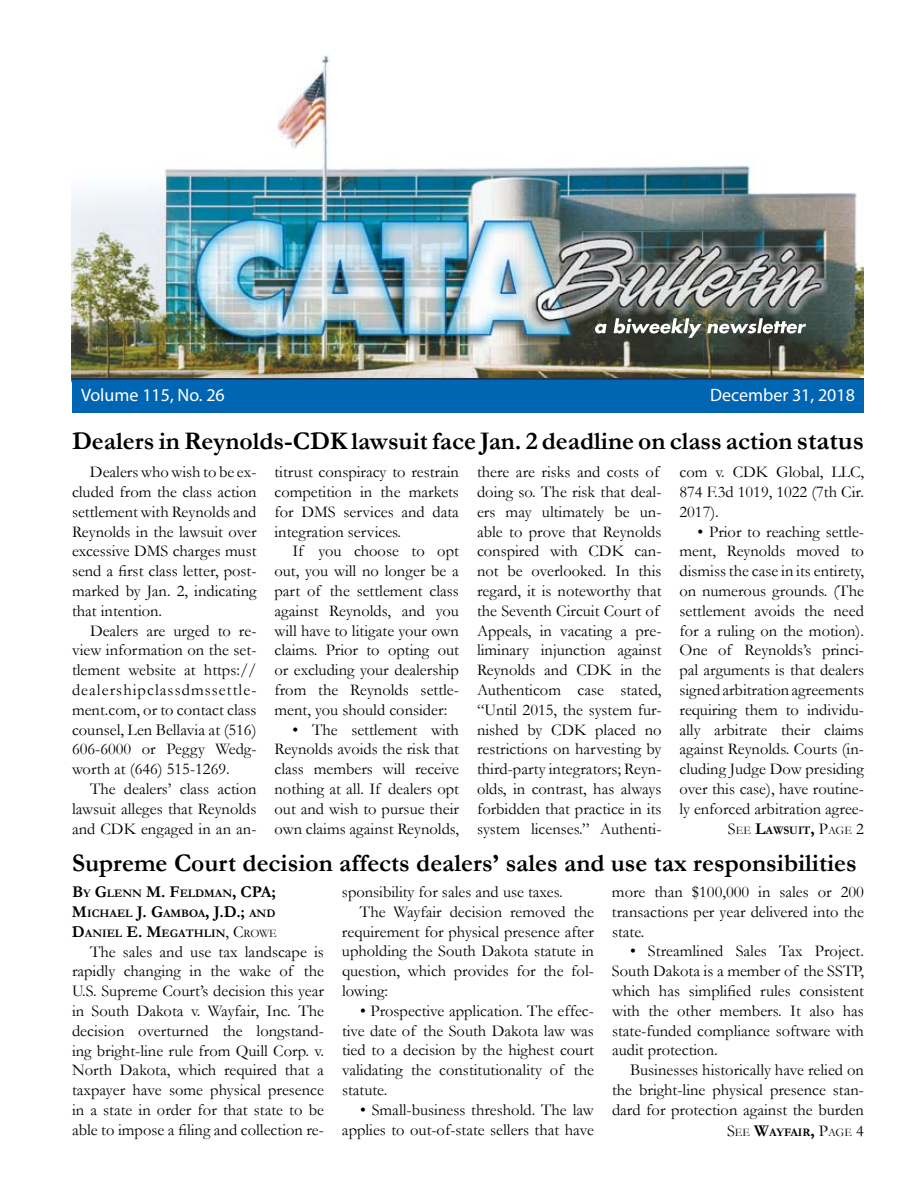
<style>
.page{position:relative;width:918px;height:1188px;background:#fff}
.page>*{position:absolute;margin:0;border:0;box-sizing:border-box;transform-origin:0 0}
.t1{font:700 25.5px "Garamond";color:#000}
.t2{font:18px "Myriad Pro";color:#fff}
.t3{font:16.5px/19.8px "Garamond";color:#000;text-align:justify}
.t4{font:700 11.55px/19.8px "Garamond";color:#000}
.s1{font-size:27px}
.s2{font-weight:400;font-size:16.5px}
.s3{font-weight:400}
.s4{font-size:16.5px}
</style>
<div class="page">
<img style="left:72px;top:54px;width:792px;height:324px">
<div style="left:72px;top:379px;width:792px;height:34px;background:#0066b3"></div>
<hr style="left:72px;top:378px;width:792px;height:2px;background:#292a2c">
<svg style="left:595px;top:324px;width:12px;height:10px"></svg>
<svg style="left:614px;top:318px;width:192px;height:20px"></svg>
<p class="t2" style="left:81px;top:384px;width:145px">Volume 115, No. 26</p>
<p class="t2" style="left:710px;top:384px;width:146px">December 31, 2018</p>
<h1 class="t1" style="left:72px;top:424px;width:794px">Dealers in Reynolds-CDK lawsuit face Jan. 2 deadline on class action <span class="s1">status</span></h1>
<p class="t3" style="left:72px;top:462px;width:186px;text-indent:18px">Dealerswho wish to be ex&shy;cluded from the class action settlement with Reynolds and Reynolds in the lawsuit over excessive DMS charges must send a first class letter, post&shy;marked by Jan. 2, indicating that intention.</p>
<p class="t3" style="left:72px;top:620px;width:186px;text-indent:18px">Dealers are urged to re&shy;view information on the set&shy;tlement website at https:// dealershipclassdmssettle&shy;ment.com, or to contact class counsel, Len Bellavia at (516)<br>606-6000 or Peggy Wedg&shy;worth at (646) 515-1269.</p>
<p class="t3" style="left:72px;top:779px;width:186px;text-indent:18px">The dealers’ class action lawsuit alleges that Reynolds and CDK engaged in an an-</p>
<p class="t3" style="left:274px;top:462px;width:186px">titrust conspiracy to restrain competition in the markets for DMS services and data integration services.</p>
<p class="t3" style="left:274px;top:541px;width:186px;text-indent:18px">If you choose to opt out, you will no longer be a part of the settlement class against Reynolds, and you will have to litigate your own claims. Prior to opting out or excluding your dealership from the Reynolds settle&shy;ment, you should consider:</p>
<p class="t3" style="left:275px;top:719px;width:186px;text-indent:18px">• The settlement with Reynolds avoids the risk that class members will receive nothing at all. If dealers opt out and wish to pursue their own claims against Reynolds,</p>
<p class="t3" style="left:477px;top:462px;width:186px;text-align:left">there are risks and costs of doing so. The risk that deal&shy;ers may ultimately be un&shy;able to prove that Reynolds conspired with CDK can&shy;not be overlooked. In this regard, it is noteworthy that the Seventh Circuit Court of<br>Appeals, in vacating a pre&shy;liminary injunction against<br>Reynolds and CDK in the<br>Authenticom case stated, “Until 2015, the system fur&shy;nished by CDK placed no restrictions on harvesting by third-party integrators; Reyn&shy;olds, in contrast, has always forbidden that practice in its system licenses.” Authenti-</p>
<p class="t3" style="left:679px;top:462px;width:186px">com v. CDK Global, LLC, 874 F.3d 1019, 1022 (7th Cir.<br>2017).</p>
<p class="t3" style="left:679px;top:521px;width:186px;text-indent:18px">• Prior to reaching settle&shy;ment, Reynolds moved to dismiss the case in its entirety, on numerous grounds. (The settlement avoids the need for a ruling on the motion).<br>One of Reynolds’s princi&shy;pal arguments is that dealers signed arbitration agreements requiring them to individu&shy;ally arbitrate their claims against Reynolds. Courts (in&shy;cluding Judge Dow presiding over this case), have routine&shy;ly enforced arbitration agree-</p>
<p class="t4" style="left:728px;top:820px;width:138px"><span class="s2">S</span><span class="s3">ee</span> <span class="s4">L</span>awsuit<span class="s4">,</span> <span class="s2">P</span><span class="s3">age</span> <span class="s2">2</span></p>
<h1 class="t1" style="left:72px;top:846px;width:786px">Supreme Court decision affects dealers’ sales and use tax responsibilities</h1>
<p class="t4" style="left:72px;top:884px;width:206px"><span class="s4">B</span>y <span class="s4">G</span>lenn <span class="s4">M. F</span>eldman<span class="s4">, CPA;<br>M</span>ichael <span class="s4">J. G</span>amb oa<span class="s4">, J.D.;</span> and<br><span class="s4">D</span>aniel <span class="s4">E. M</span>egathlin<span class="s2">, C</span><span class="s3">rowe</span></p>
<p class="t3" style="left:72px;top:941px;width:254px;text-indent:18px">The sales and use tax landscape is rapidly changing in the wake of the U.S. Supreme Court’s decision this year in South Dakota v. Wayfair, Inc. The decision overturned the longstand&shy;ing bright-line rule from Quill Corp. v.<br>North Dakota, which required that a taxpayer have some physical presence in a state in order for that state to be able to impose a filing and collection re-</p>
<p class="t3" style="left:342px;top:882px;width:222px">sponsibility for sales and use taxes.</p>
<p class="t3" style="left:360px;top:901px;width:236px">The Wayfair decision removed the</p>
<p class="t3" style="left:342px;top:921px;width:254px">requirement for physical presence after</p>
<p class="t3" style="left:342px;top:941px;width:254px">upholding the South Dakota statute in</p>
<p class="t3" style="left:342px;top:961px;width:253px">question, which provides for the fol-</p>
<p class="t3" style="left:342px;top:981px;width:48px">lowing:</p>
<p class="t3" style="left:342px;top:1000px;width:254px;text-indent:18px">• Prospective application. The effec&shy;tive date of the South Dakota law was tied to a decision by the highest court validating the constitutionality of the statute.</p>
<p class="t3" style="left:342px;top:1099px;width:254px;text-align:right">• Small-business threshold. The law applies to out-of-state sellers that have</p>
<p class="t3" style="left:612px;top:882px;width:254px">more than $100,000 in sales or 200 transactions per year delivered into the state.</p>
<p class="t3" style="left:612px;top:941px;width:254px;text-indent:18px">• Streamlined Sales Tax Project.<br>South Dakota is a member of the SSTP, which has simplified rules consistent with the other members. It also has state-funded compliance software with audit protection.</p>
<p class="t3" style="left:612px;top:1060px;width:254px;text-indent:18px">Businesses historically have relied on the bright-line physical presence stan&shy;dard for protection against the burden</p>
<p class="t4" style="left:727px;top:1122px;width:138px"><span class="s2">S</span><span class="s3">ee</span> <span class="s4">W</span>ayfair<span class="s4">,</span> <span class="s2">P</span><span class="s3">age</span> <span class="s2">4</span></p>
</div>
